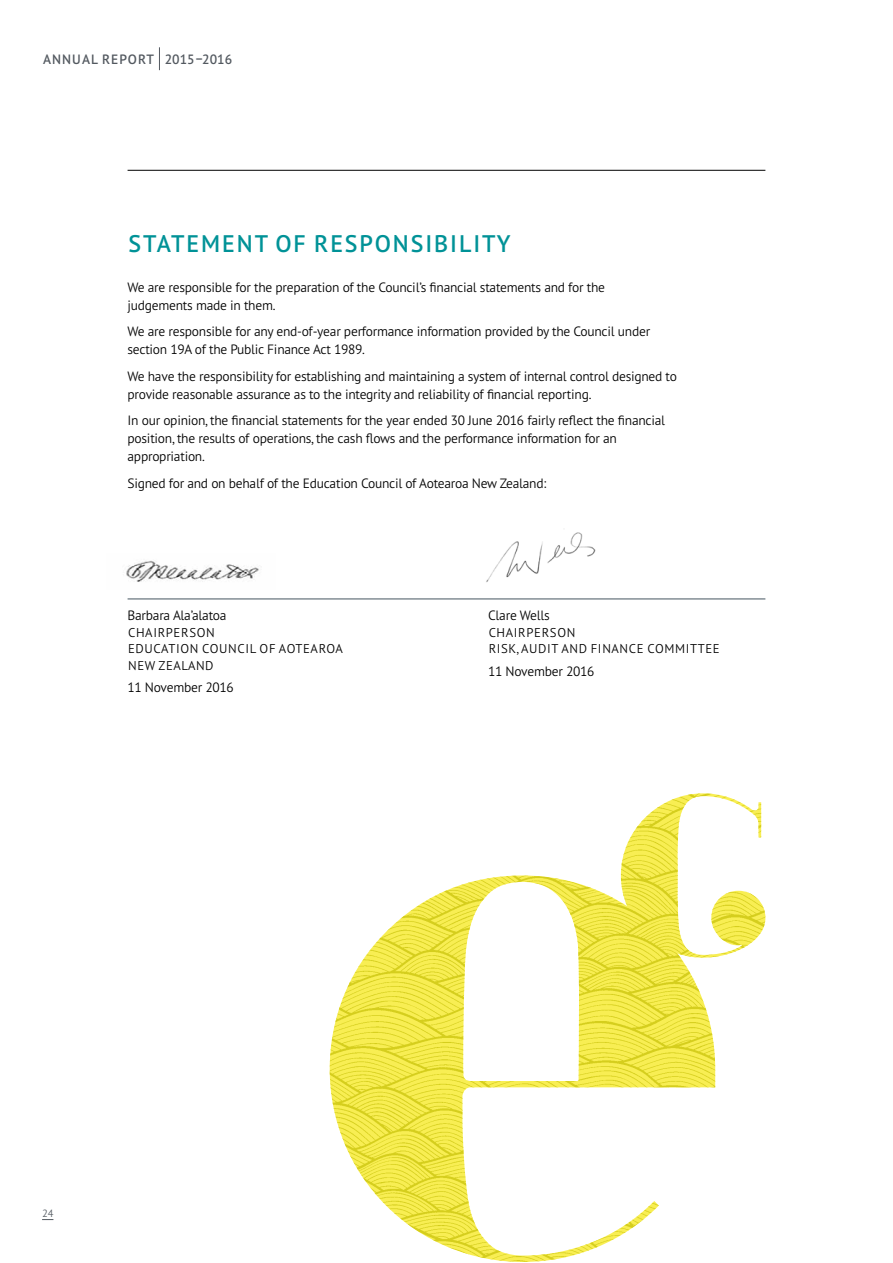
<style>
.page{position:relative;width:893px;height:1263px;background:#fff}
.page>*{position:absolute;margin:0;border:0;box-sizing:border-box;transform-origin:0 0}
.t1{font:600 24px "PT Sans Pro";letter-spacing:.08em;color:#009297}
.t2{font:300 13.5px/18px "PT Sans Pro";letter-spacing:-.02em;color:#000}
.t3{font:600 13.5px "PT Sans Pro";letter-spacing:.075em;color:#535960}
.t4{font:300 12.75px/16.5px "PT Sans Pro";letter-spacing:.05em;color:#000}
.t5{font:300 10.5px "PT Sans Pro";color:#535960}
</style>
<div class="page">
<svg style="left:159px;top:47px;width:1px;height:23px"></svg>
<hr style="left:128px;top:170px;width:637px;height:1px;background:#000">
<hr style="left:128px;top:599px;width:637px;height:1px;background:#455560">
<img style="left:330px;top:793px;width:435px;height:469px">
<img style="left:486px;top:532px;width:110px;height:51px">
<img style="left:126px;top:560px;width:133px;height:22px">
<p class="t3" style="left:43px;top:50px;width:191px">ANNUAL REPORT 2015–2016</p>
<h1 class="t1" style="left:129px;top:228px;width:383px">STATEMENT OF RESPONSIBILITY</h1>
<p class="t2" style="left:128px;top:277px;width:479px">We are responsible for the preparation of the Council’s financial statements and for the judgements made in them.</p>
<p class="t2" style="left:128px;top:322px;width:524px">We are responsible for any end-of-year performance information provided by the Council under section 19A of the Public Finance Act 1989.</p>
<p class="t2" style="left:128px;top:366px;width:551px">We have the responsibility for establishing and maintaining a system of internal control designed to provide reasonable assurance as to the integrity and reliability of financial reporting.</p>
<p class="t2" style="left:128px;top:411px;width:539px">In our opinion, the financial statements for the year ended 30 June 2016 fairly reflect the financial position, the results of operations, the cash flows and the performance information for an appropriation.</p>
<p class="t2" style="left:128px;top:473px;width:420px">Signed for and on behalf of the Education Council of Aotearoa New Zealand:</p>
<p class="t2" style="left:128px;top:606px;width:100px">Barbara Ala’alatoa</p>
<p class="t4" style="left:128px;top:624px;width:216px">CHAIRPERSON<br>EDUCATION COUNCIL OF AOTEAROA<br>NEW ZEALAND</p>
<p class="t2" style="left:128px;top:678px;width:108px">11 November 2016</p>
<p class="t2" style="left:488px;top:606px;width:63px">Clare Wells</p>
<p class="t4" style="left:489px;top:624px;width:233px">CHAIRPERSON<br>RISK, AUDIT AND FINANCE COMMITTEE</p>
<p class="t2" style="left:488px;top:661px;width:108px">11 November 2016</p>
<p class="t5" style="left:42px;top:1206px;width:13px">24</p>
</div>
